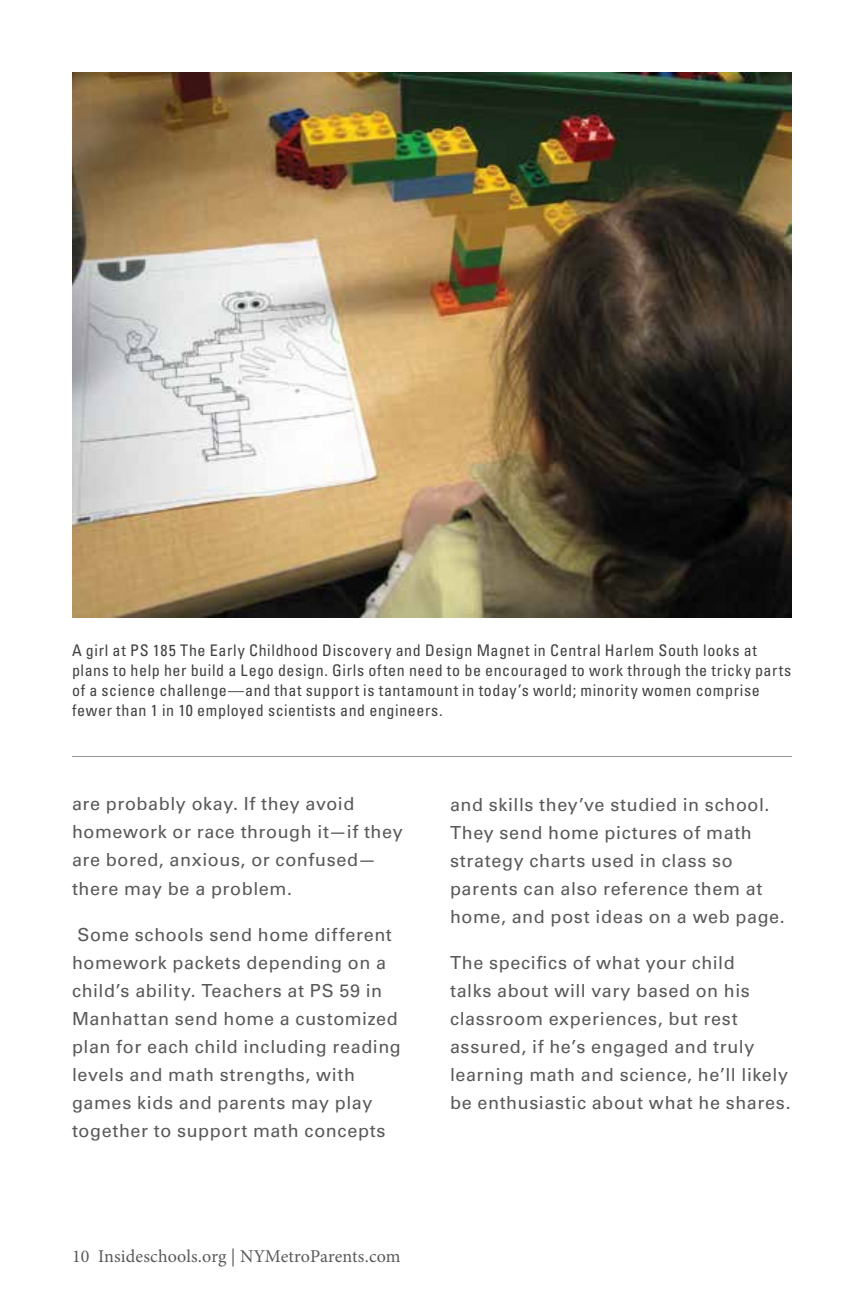
<style>
.page{position:relative;width:864px;height:1296px;background:#fff}
.page>*{position:absolute;margin:0;border:0;box-sizing:border-box;transform-origin:0 0}
.t1{font:18px/28px "Univers LT Std";letter-spacing:.035em;color:#58595b}
.t2{font:18px "Minion Pro";letter-spacing:.005em;color:#58595b}
.t3{font:condensed 16px/20px "Univers LT Std";letter-spacing:.04em;color:#414042}
</style>
<div class="page">
<img style="left:72px;top:72px;width:720px;height:546px">
<hr style="left:72px;top:756px;width:720px;height:1px;background:#939598">
<p class="t3" style="left:72px;top:640px;width:721px">A girl at PS 185 The Early Childhood Discovery and Design Magnet in Central Harlem South looks at plans to help her build a Lego design. Girls often need to be encouraged to work through the tricky parts of a science challenge—and that support is tantamount in today’s world; minority women comprise fewer than 1 in 10 employed scientists and engineers.</p>
<p class="t1" style="left:72px;top:790px;width:332px">are probably okay. If they avoid homework or race through it—if they are bored, anxious, or confused— there may be a problem.</p>
<p class="t1" style="left:72px;top:920px;width:330px">Some schools send home different homework packets depending on a child’s ability. Teachers at PS 59 in Manhattan send home a customized plan for each child including reading levels and math strengths, with games kids and parents may play together to support math concepts</p>
<p class="t2" style="left:72px;top:1244px;width:330px">10 Insideschools.org | NYMetroParents.com</p>
<p class="t1" style="left:450px;top:790px;width:336px">and skills they’ve studied in school.<br>They send home pictures of math strategy charts used in class so parents can also reference them at home, and post ideas on a web page.</p>
<p class="t1" style="left:450px;top:948px;width:342px">The specifics of what your child<br>talks about will vary based on his classroom experiences, but rest assured, if he’s engaged and truly learning math and science, he’ll likely be enthusiastic about what he shares.</p>
</div>
